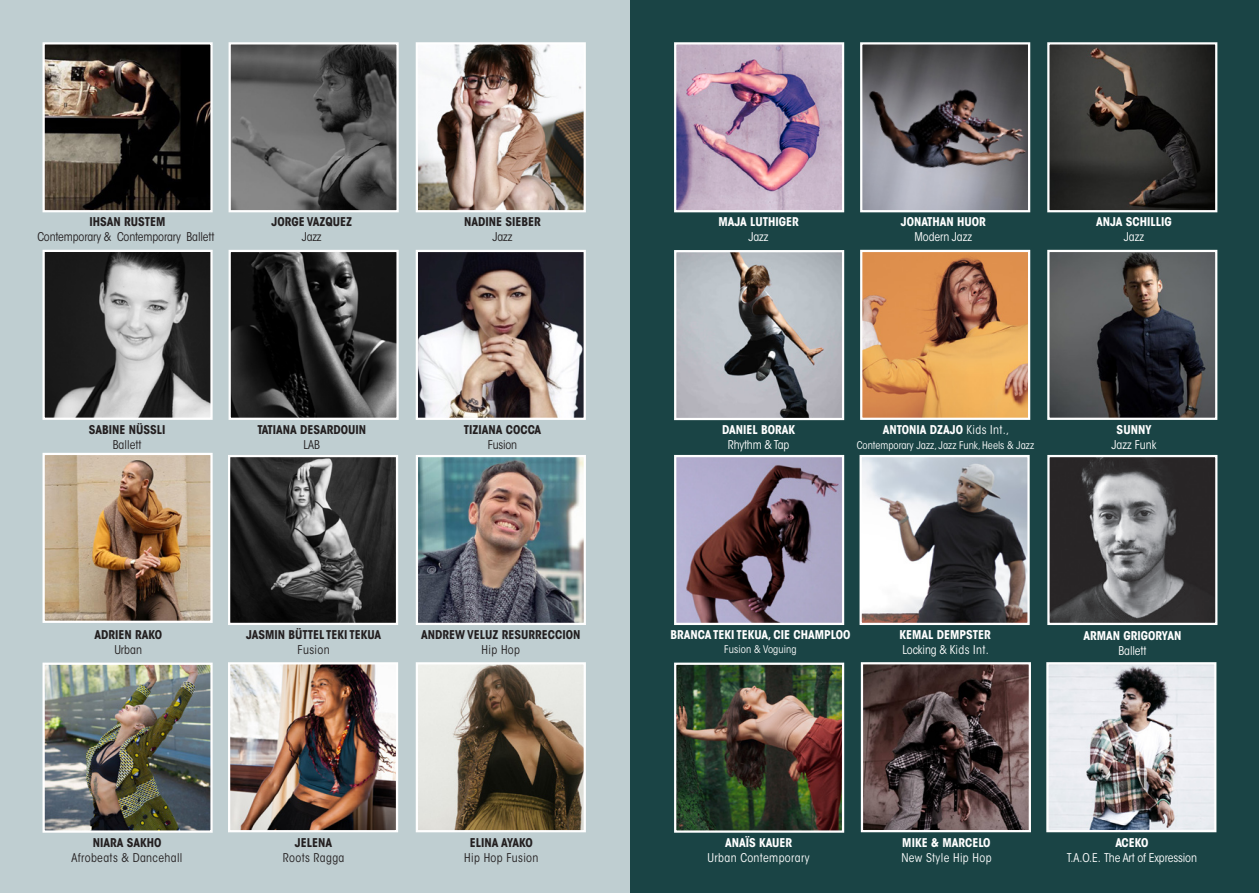
<style>
.page{position:relative;width:1259px;height:893px;background:#fff}
.page>*{position:absolute;margin:0;border:0;box-sizing:border-box;transform-origin:0 0}
.t1{font:700 condensed 12px "ITC Avant Garde Std";color:#231f20}
.t2{font:700 condensed 12px "ITC Avant Garde Std";color:#fff}
.t3{font:condensed 12px "ITC Avant Garde Std";letter-spacing:-.01em;color:#fff}
.t4{font:condensed 12px "ITC Avant Garde Std";color:#231f20}
.t5{font:condensed 12px "ITC Avant Garde Std";letter-spacing:.03em;color:#231f20}
.t6{font:condensed 12px "ITC Avant Garde Std";letter-spacing:.03em;color:#fff}
.t7{font:condensed 10.5px "ITC Avant Garde Std";color:#fff}
.s1{font-weight:400}
</style>
<div class="page">
<div style="left:629px;top:0;width:630px;height:893px;background:#1a4445"></div>
<div style="left:0;top:0;width:629px;height:893px;background:#bfced1"></div>
<img style="left:231px;top:458px;width:164px;height:164px">
<div style="left:228px;top:455px;width:170px;height:170px;border:2px solid #fff"></div>
<img style="left:862px;top:458px;width:164px;height:164px">
<div style="left:859px;top:455px;width:170px;height:170px;border:2px solid #fff"></div>
<img style="left:1049px;top:665px;width:164px;height:164px">
<div style="left:1046px;top:662px;width:170px;height:170px;border:2px solid #fff"></div>
<img style="left:231px;top:665px;width:164px;height:164px">
<div style="left:228px;top:662px;width:170px;height:170px;border:2px solid #fff"></div>
<img style="left:419px;top:665px;width:164px;height:164px">
<div style="left:416px;top:662px;width:170px;height:170px;border:2px solid #fff"></div>
<img style="left:419px;top:458px;width:164px;height:164px">
<div style="left:416px;top:455px;width:170px;height:170px;border:2px solid #fff"></div>
<img style="left:1050px;top:458px;width:164px;height:164px">
<div style="left:1047px;top:455px;width:170px;height:170px;border:2px solid #fff"></div>
<img style="left:46px;top:456px;width:164px;height:164px">
<div style="left:43px;top:453px;width:170px;height:170px;border:2px solid #fff"></div>
<img style="left:677px;top:458px;width:164px;height:164px">
<div style="left:674px;top:455px;width:170px;height:170px;border:2px solid #fff"></div>
<img style="left:864px;top:665px;width:164px;height:164px">
<div style="left:861px;top:662px;width:170px;height:170px;border:2px solid #fff"></div>
<img style="left:46px;top:45px;width:164px;height:164px">
<div style="left:43px;top:42px;width:170px;height:170px;border:2px solid #fff"></div>
<img style="left:677px;top:45px;width:164px;height:164px">
<div style="left:674px;top:42px;width:170px;height:170px;border:2px solid #fff"></div>
<img style="left:677px;top:253px;width:164px;height:164px">
<div style="left:674px;top:250px;width:170px;height:170px;border:2px solid #fff"></div>
<img style="left:46px;top:666px;width:164px;height:164px">
<div style="left:43px;top:663px;width:170px;height:170px;border:2px solid #fff"></div>
<img style="left:677px;top:666px;width:164px;height:164px">
<div style="left:674px;top:663px;width:170px;height:170px;border:2px solid #fff"></div>
<img style="left:232px;top:45px;width:164px;height:164px">
<div style="left:229px;top:42px;width:170px;height:170px;border:2px solid #fff"></div>
<img style="left:863px;top:253px;width:164px;height:164px">
<div style="left:860px;top:250px;width:170px;height:170px;border:2px solid #fff"></div>
<img style="left:863px;top:45px;width:164px;height:164px">
<div style="left:860px;top:42px;width:170px;height:170px;border:2px solid #fff"></div>
<img style="left:419px;top:253px;width:164px;height:164px">
<div style="left:416px;top:250px;width:170px;height:170px;border:2px solid #fff"></div>
<img style="left:419px;top:45px;width:164px;height:164px">
<div style="left:416px;top:42px;width:170px;height:170px;border:2px solid #fff"></div>
<img style="left:1050px;top:253px;width:164px;height:164px">
<div style="left:1047px;top:250px;width:170px;height:170px;border:2px solid #fff"></div>
<img style="left:1050px;top:45px;width:164px;height:164px">
<div style="left:1047px;top:42px;width:170px;height:170px;border:2px solid #fff"></div>
<img style="left:45px;top:253px;width:165px;height:164px">
<div style="left:42px;top:250px;width:171px;height:170px;border:2px solid #fff"></div>
<img style="left:232px;top:253px;width:164px;height:164px">
<div style="left:229px;top:250px;width:170px;height:170px;border:2px solid #fff"></div>
<p class="t1" style="left:90px;top:214px;width:78px">IHSAN RUSTEM</p>
<p class="t4" style="left:37px;top:229px;width:179px">Contemporary &amp; Contemporary Ballett</p>
<p class="t1" style="left:271px;top:214px;width:82px">JORGE VAZQUEZ</p>
<p class="t4" style="left:302px;top:229px;width:21px">Jazz</p>
<p class="t1" style="left:464px;top:214px;width:78px">NADINE SIEBER</p>
<p class="t4" style="left:492px;top:229px;width:22px">Jazz</p>
<p class="t2" style="left:718px;top:214px;width:82px">MAJA LUTHIGER</p>
<p class="t3" style="left:748px;top:229px;width:22px">Jazz</p>
<p class="t2" style="left:901px;top:214px;width:87px">JONATHAN HUOR</p>
<p class="t3" style="left:914px;top:229px;width:59px">Modern Jazz</p>
<p class="t2" style="left:1096px;top:214px;width:77px">ANJA SCHILLIG</p>
<p class="t3" style="left:1123px;top:229px;width:22px">Jazz</p>
<p class="t1" style="left:89px;top:422px;width:78px">SABINE NÜSSLI</p>
<p class="t4" style="left:113px;top:438px;width:30px">Ballett</p>
<p class="t1" style="left:257px;top:422px;width:110px">TATIANA DESARDOUIN</p>
<p class="t4" style="left:304px;top:438px;width:18px">LAB</p>
<p class="t1" style="left:464px;top:422px;width:79px">TIZIANA COCCA</p>
<p class="t4" style="left:488px;top:438px;width:31px">Fusion</p>
<p class="t2" style="left:722px;top:422px;width:74px">DANIEL BORAK</p>
<p class="t3" style="left:728px;top:438px;width:63px">Rhythm &amp; Tap</p>
<p class="t2" style="left:883px;top:422px;width:128px">ANTONIA DZAJO <span class="s1">Kids Int.,</span></p>
<p class="t7" style="left:856px;top:439px;width:179px">Contemporary Jazz, Jazz Funk, Heels &amp; Jazz</p>
<p class="t2" style="left:1116px;top:422px;width:36px">SUNNY</p>
<p class="t3" style="left:1111px;top:438px;width:47px">Jazz Funk</p>
<p class="t1" style="left:94px;top:627px;width:69px">ADRIEN RAKO</p>
<p class="t4" style="left:114px;top:643px;width:29px">Urban</p>
<p class="t1" style="left:246px;top:627px;width:136px">JASMIN BÜTTEL TEKI TEKUA</p>
<p class="t4" style="left:297px;top:643px;width:34px">Fusion</p>
<p class="t1" style="left:421px;top:627px;width:161px">ANDREW VELUZ RESURRECCION</p>
<p class="t4" style="left:481px;top:643px;width:40px">Hip Hop</p>
<p class="t2" style="left:670px;top:627px;width:182px">BRANCA TEKI TEKUA, CIE CHAMPLOO</p>
<p class="t7" style="left:724px;top:643px;width:74px">Fusion &amp; Voguing</p>
<p class="t2" style="left:899px;top:627px;width:93px">KEMAL DEMPSTER</p>
<p class="t3" style="left:902px;top:643px;width:88px">Locking &amp; Kids Int.</p>
<p class="t2" style="left:1083px;top:628px;width:99px">ARMAN GRIGORYAN</p>
<p class="t3" style="left:1118px;top:643px;width:30px">Ballett</p>
<p class="t1" style="left:93px;top:834px;width:70px">NIARA SAKHO</p>
<p class="t5" style="left:72px;top:850px;width:112px">Afrobeats &amp; Dancehall</p>
<p class="t1" style="left:295px;top:834px;width:39px">JELENA</p>
<p class="t5" style="left:283px;top:850px;width:63px">Roots Ragga</p>
<p class="t1" style="left:470px;top:834px;width:64px">ELINA AYAKO</p>
<p class="t5" style="left:464px;top:850px;width:76px">Hip Hop Fusion</p>
<p class="t2" style="left:725px;top:834px;width:69px">ANAÏS KAUER</p>
<p class="t6" style="left:707px;top:850px;width:103px">Urban Contemporary</p>
<p class="t2" style="left:902px;top:834px;width:90px">MIKE &amp; MARCELO</p>
<p class="t6" style="left:901px;top:850px;width:92px">New Style Hip Hop</p>
<p class="t2" style="left:1115px;top:834px;width:35px">ACEKO</p>
<p class="t3" style="left:1067px;top:850px;width:132px">T.A.O.E. The Art of Expression</p>
</div>
